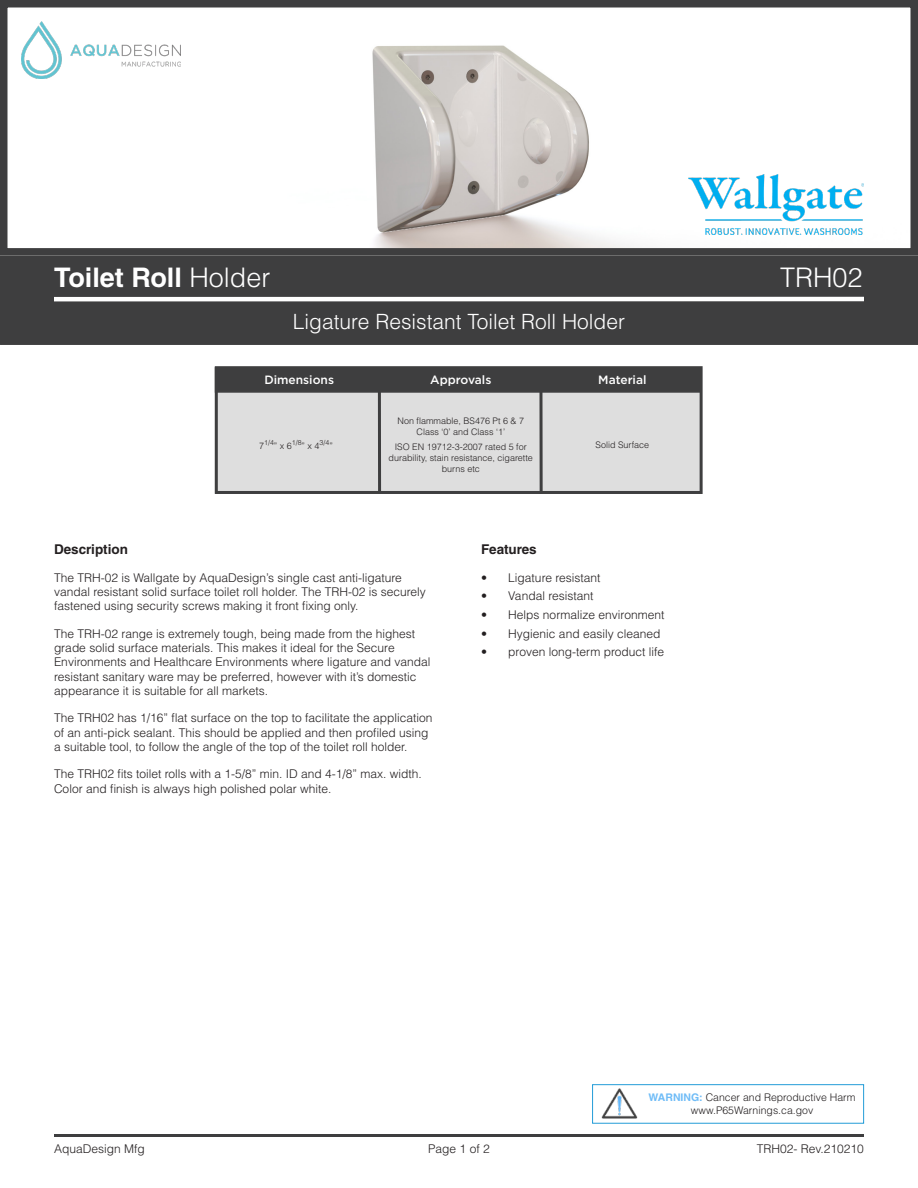
<style>
.page{position:relative;width:918px;height:1188px;background:#fff}
.page>*{position:absolute;margin:0;border:0;box-sizing:border-box;transform-origin:0 0}
.t1{font:700 27px "Helvetica LT Std";color:#fff}
.t2{font:300 27px "Helvetica LT Std";color:#fff}
.t3{font:300 21px "Helvetica LT Std";color:#fff}
.t4{font:700 13.5px "Helvetica LT Std";color:#231f20}
.t5{font:300 12px/14.4px "Helvetica LT Std";color:#231f20}
.t6{font:500 12px "Gotham";color:#fff}
.t7{font:300 10.5px "Helvetica LT Std";color:#231f20}
.t8{font:300 9px/10.8px "Helvetica LT Std";color:#231f20;text-align:center}
.t9{font:300 7.05px "Helvetica LT Std";color:#231f20}
.s1{font-weight:300}
.s2{font-size:9px}
.s3{font-weight:700;color:#6fbcf7}
</style>
<div class="page">
<div style="left:0;top:256px;width:918px;height:89px;background:#3e3e3f"></div>
<hr style="left:54px;top:297px;width:810px;height:4px;background:#fff">
<hr style="left:54px;top:1134px;width:810px;height:3px;background:#3e3e3f">
<img style="left:35px;top:45px;width:828px;height:202px">
<div style="left:0;top:0;width:918px;height:256px;border:8px solid #3e3e3f"></div>
<img style="left:688px;top:174px;width:176px;height:60px">
<img style="left:21px;top:21px;width:160px;height:57px">
<div style="left:215px;top:367px;width:486px;height:126px;background:#dedede;border:3px solid #3e3e3f"></div>
<hr style="left:378px;top:367px;width:3px;height:126px;background:#3e3e3f">
<svg style="left:539px;top:393px;width:4px;height:100px"></svg>
<div style="left:215px;top:367px;width:486px;height:26px;background:#3e3e3f;border:2px solid #3e3e3f"></div>
<img style="left:601px;top:1088px;width:37px;height:31px">
<div style="left:592px;top:1084px;width:272px;height:40px;border:1px solid #239cd8"></div>
<h1 class="t1" style="left:54px;top:261px;width:218px">Toilet Roll <span class="s1">Holder</span></h1>
<h1 class="t2" style="left:780px;top:261px;width:84px">TRH02</h1>
<h2 class="t3" style="left:293px;top:308px;width:334px">Ligature Resistant Toilet Roll Holder</h2>
<p class="t6" style="left:264px;top:371px;width:71px">Dimensions</p>
<p class="t6" style="left:430px;top:371px;width:63px">Approvals</p>
<p class="t6" style="left:598px;top:371px;width:50px">Material</p>
<p class="t9" style="left:259px;top:438px;width:75px"><span class="s2">7</span>1/4<span class="s2">” x 6</span>1/8<span class="s2">” x 4</span>3/4<span class="s2">”</span></p>
<p class="t8" style="left:398px;top:415px;width:128px">Non flammable, BS476 Pt 6 &amp; 7<br>Class ‘0’ and Class ‘1’</p>
<p class="t8" style="left:389px;top:441px;width:146px">ISO EN 19712-3-2007 rated 5 for durability, stain resistance, cigarette burns etc</p>
<p class="t8" style="left:596px;top:439px;width:55px">Solid Surface</p>
<p class="t4" style="left:54px;top:541px;width:76px">Description</p>
<p class="t5" style="left:54px;top:570px;width:373px">The TRH-02 is Wallgate by AquaDesign’s single cast anti-ligature vandal resistant solid surface toilet roll holder. The TRH-02 is securely fastened using security screws making it front fixing only.</p>
<p class="t5" style="left:54px;top:626px;width:378px">The TRH-02 range is extremely tough, being made from the highest grade solid surface materials. This makes it ideal for the Secure Environments and Healthcare Environments where ligature and vandal resistant sanitary ware may be preferred, however with it’s domestic appearance it is suitable for all markets.</p>
<p class="t5" style="left:54px;top:711px;width:380px">The TRH02 has 1/16” flat surface on the top to facilitate the application of an anti-pick sealant. This should be applied and then profiled using a suitable tool, to follow the angle of the top of the toilet roll holder.</p>
<p class="t5" style="left:54px;top:767px;width:369px">The TRH02 fits toilet rolls with a 1-5/8” min. ID and 4-1/8” max. width.<br>Color and finish is always high polished polar white.</p>
<p class="t4" style="left:481px;top:541px;width:57px">Features</p>
<p class="t5" style="left:481px;top:570px;width:121px">• Ligature resistant</p>
<p class="t5" style="left:481px;top:589px;width:114px">• Vandal resistant</p>
<p class="t5" style="left:481px;top:607px;width:185px">• Helps normalize environment</p>
<p class="t5" style="left:481px;top:626px;width:181px">• Hygienic and easily cleaned</p>
<p class="t5" style="left:481px;top:645px;width:184px">• proven long-term product life</p>
<p class="t7" style="left:649px;top:1091px;width:209px"><span class="s3">WARNING:</span> Cancer and Reproductive Harm</p>
<p class="t7" style="left:691px;top:1104px;width:124px">www.P65Warnings.ca.gov</p>
<p class="t5" style="left:54px;top:1141px;width:92px">AquaDesign Mfg</p>
<p class="t5" style="left:428px;top:1141px;width:63px">Page 1 of 2</p>
<p class="t5" style="left:757px;top:1141px;width:109px">TRH02- Rev.210210</p>
</div>
